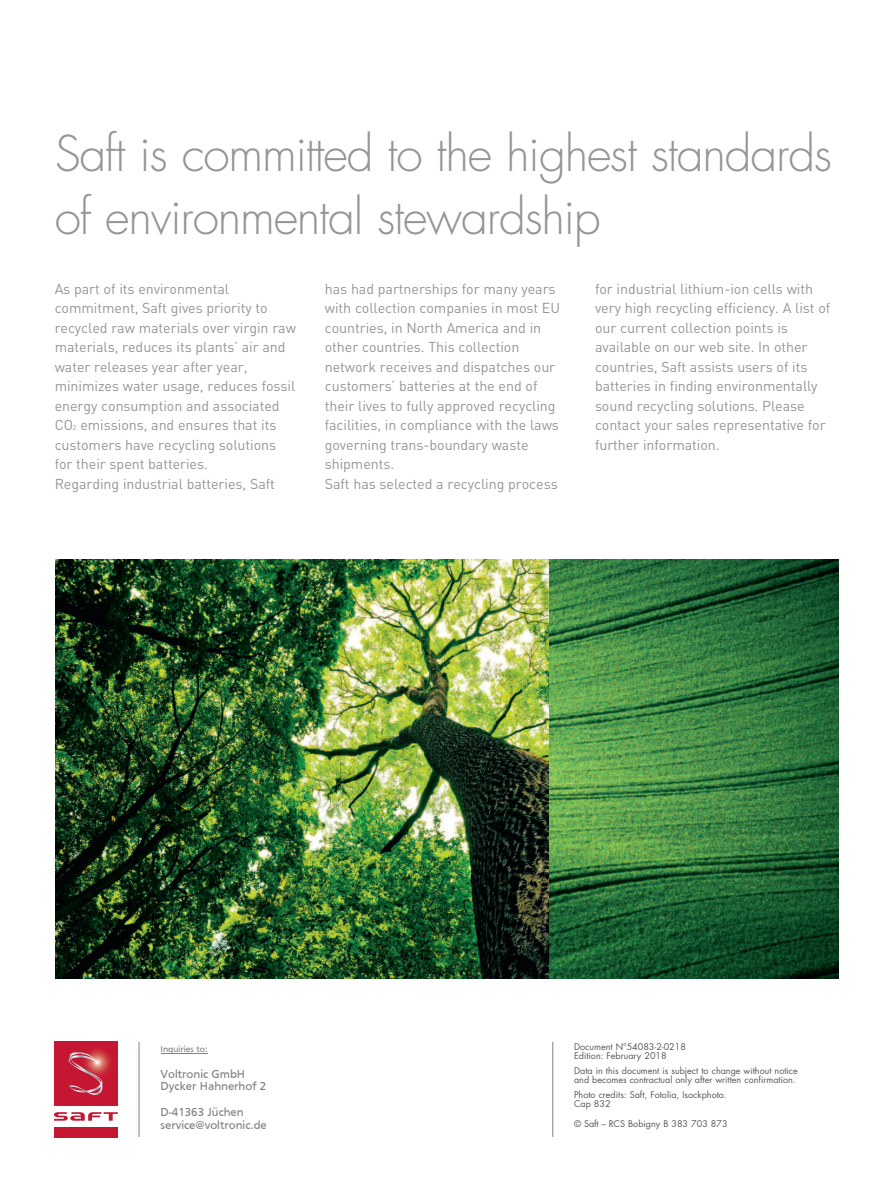
<style>
.page{position:relative;width:893px;height:1191px;background:#fff}
.page>*{position:absolute;margin:0;border:0;box-sizing:border-box;transform-origin:0 0}
.t1{font:300 48px/63px "Futura";letter-spacing:-.025em;color:#939598}
.t2{font:14.25px/19.5px "DINOT";letter-spacing:-.005em;color:#939598}
.t3{font:12px/12.9px "Frutiger";color:#808285}
.t4{font:9px/9.8px "Futura";color:#57585a}
.t5{font:9px "Frutiger";color:#808285}
.s1{font-size:7.2px}
</style>
<div class="page">
<img style="left:550px;top:559px;width:289px;height:419px">
<img style="left:55px;top:559px;width:493px;height:419px">
<hr style="left:161px;top:1053px;width:46px;height:1px;background:#808285">
<div style="left:54px;top:1041px;width:64px;height:64px;background:#c51632"></div>
<div style="left:54px;top:1127px;width:64px;height:10px;background:#c51632"></div>
<svg style="left:54px;top:1112px;width:64px;height:8px"></svg>
<svg style="left:68px;top:1051px;width:36px;height:44px"></svg>
<hr style="left:139px;top:1041px;width:1px;height:96px;background:#808285">
<hr style="left:552px;top:1041px;width:1px;height:96px;background:#808285">
<h1 class="t1" style="left:55px;top:126px;width:779px">Saft is committed to the highest standards of environmental stewardship</h1>
<p class="t2" style="left:55px;top:280px;width:243px">As part of its environmental commitment, Saft gives priority to recycled raw materials over virgin raw materials, reduces its plants’ air and water releases year after year, minimizes water usage, reduces fossil energy consumption and associated CO<span class="s1">2</span> emissions, and ensures that its customers have recycling solutions for their spent batteries.<br>Regarding industrial batteries, Saft</p>
<p class="t2" style="left:325px;top:280px;width:237px">has had partnerships for many years with collection companies in most EU countries, in North America and in other countries. This collection network receives and dispatches our customers’ batteries at the end of their lives to fully approved recycling facilities, in compliance with the laws governing trans-boundary waste shipments.<br>Saft has selected a recycling process</p>
<p class="t2" style="left:595px;top:280px;width:237px">for industrial lithium-ion cells with very high recycling efficiency. A list of our current collection points is available on our web site. In other countries, Saft assists users of its batteries in finding environmentally sound recycling solutions. Please contact your sales representative for further information.</p>
<p class="t5" style="left:161px;top:1043px;width:48px">Inquiries to:</p>
<p class="t3" style="left:161px;top:1067px;width:107px">Voltronic GmbH<br>Dycker Hahnerhof 2</p>
<p class="t3" style="left:161px;top:1105px;width:108px">D-41363 Jüchen service@voltronic.de</p>
<p class="t4" style="left:574px;top:1042px;width:113px">Document N°54083-2-0218<br>Edition: February 2018</p>
<p class="t4" style="left:574px;top:1066px;width:225px">Data in this document is subject to change without notice and becomes contractual only after written confirmation.</p>
<p class="t4" style="left:574px;top:1090px;width:154px">Photo credits: Saft, Fotolia, Isockphoto.<br>Cap 832</p>
<p class="t4" style="left:574px;top:1119px;width:155px">© Saft – RCS Bobigny B 383 703 873</p>
</div>
